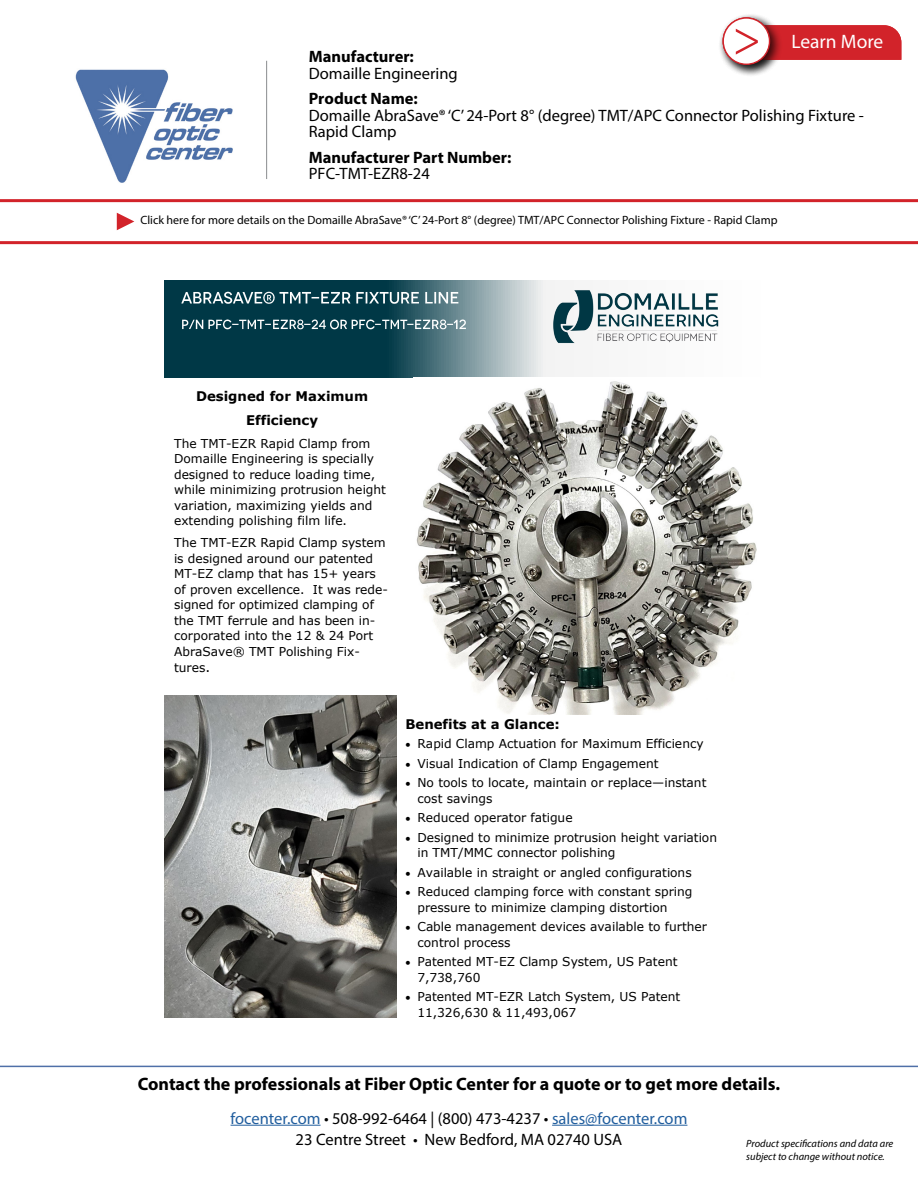
<style>
.page{position:relative;width:918px;height:1188px;background:#fff}
.page>*{position:absolute;margin:0;border:0;box-sizing:border-box;transform-origin:0 0}
.t1{font:51px "Minion Pro";color:#d2232a}
.t2{font:19.5px "Myriad Pro";color:#fff}
.t3{font:700 18px "Myriad Pro";color:#000}
.t4{font:16.5px/16.5px "Myriad Pro";color:#000}
.t5{font:16.5px "Myriad Pro";color:#215e9e}
.t6{font:700 16.5px "Myriad Pro";color:#000}
.t7{font:700 13.35px/23.5px "Verdana";color:#000;text-align:center}
.t8{font:12.15px/15.6px "Verdana";color:#000}
.t9{font:12px "Myriad Pro";color:#000}
.t10{font:italic 10.5px "Myriad Pro";color:#000}
.s1{font-weight:700}
.s2{font-size:13.35px}
.s3{color:#000}
</style>
<div class="page">
<hr style="left:231px;top:1125px;width:90px;height:1px;background:#215e9e">
<hr style="left:552px;top:1125px;width:135px;height:1px;background:#215e9e">
<hr style="left:0;top:1066px;width:918px;height:1px;background:#4f70a8">
<svg style="left:164px;top:281px;width:410px;height:97px;background:#426b75"></svg>
<img style="left:182px;top:287px;width:286px;height:18px">
<img style="left:311px;top:287px;width:19px;height:18px">
<img style="left:182px;top:316px;width:291px;height:14px">
<img style="left:232px;top:316px;width:15px;height:14px">
<img style="left:264px;top:316px;width:16px;height:14px">
<img style="left:304px;top:316px;width:15px;height:14px">
<img style="left:374px;top:316px;width:16px;height:14px">
<img style="left:407px;top:316px;width:15px;height:14px">
<img style="left:446px;top:316px;width:16px;height:14px">
<img style="left:416px;top:381px;width:341px;height:333px">
<img style="left:164px;top:696px;width:233px;height:321px">
<img style="left:552px;top:281px;width:167px;height:88px">
<img style="left:75px;top:69px;width:158px;height:114px">
<hr style="left:266px;top:61px;width:1px;height:118px;background:#8a8c8e">
<hr style="left:0;top:241px;width:918px;height:3px;background:#d2232a">
<svg style="left:117px;top:213px;width:17px;height:17px"></svg>
<div style="left:783px;top:25px;width:118px;height:35px;background:#d2232a"></div>
<div style="left:718px;top:13px;width:65px;height:64px;background:#000;opacity:.75"></div>
<div style="left:723px;top:18px;width:47px;height:46px;background:#fff;border-radius:50%"></div>
<div style="left:723px;top:17px;width:47px;height:48px;border:1px solid #d2232a;border-radius:50%"></div>
<hr style="left:0;top:199px;width:918px;height:3px;background:#d2232a">
<p class="t1" style="left:733px;top:4px;width:30px">&gt;</p>
<p class="t2" style="left:791px;top:30px;width:93px">Learn More</p>
<p class="t4" style="left:309px;top:48px;width:150px"><span class="s1">Manufacturer:<br></span>Domaille Engineering</p>
<p class="t4" style="left:309px;top:90px;width:557px"><span class="s1">Product Name:<br></span>Domaille AbraSave® ‘C’ 24-Port 8° (degree) TMT/APC Connector Polishing Fixture -<br>Rapid Clamp</p>
<p class="t6" style="left:309px;top:146px;width:204px">Manufacturer Part Number:</p>
<p class="t4" style="left:309px;top:165px;width:122px">PFC-TMT-EZR8-24</p>
<p class="t9" style="left:140px;top:212px;width:639px">Click here for more details on the Domaille AbraSave® ‘C’ 24-Port 8° (degree) TMT/APC Connector Polishing Fixture - Rapid Clamp</p>
<p class="t7" style="left:196px;top:384px;width:173px">Designed for Maximum<br>Efficiency</p>
<p class="t8" style="left:174px;top:435px;width:213px">The TMT-EZR Rapid Clamp from Domaille Engineering is specially designed to reduce loading time, while minimizing protrusion height variation, maximizing yields and extending polishing film life.</p>
<p class="t8" style="left:174px;top:535px;width:215px">The TMT-EZR Rapid Clamp system is designed around our patented<br>MT-EZ clamp that has 15+ years of proven excellence. It was rede&shy;signed for optimized clamping of the TMT ferrule and has been in&shy;corporated into the 12 &amp; 24 Port<br>AbraSave® TMT Polishing Fix&shy;tures<span class="s2">.</span></p>
<p class="t7" style="left:406px;top:712px;width:156px">Benefits at a Glance:</p>
<p class="t8" style="left:406px;top:736px;width:300px">• Rapid Clamp Actuation for Maximum Efficiency</p>
<p class="t8" style="left:406px;top:756px;width:255px">• Visual Indication of Clamp Engagement</p>
<p class="t8" style="left:417px;top:775px;width:291px;text-indent:-12px">• No tools to locate, maintain or replace—instant cost savings</p>
<p class="t8" style="left:406px;top:810px;width:169px">• Reduced operator fatigue</p>
<p class="t8" style="left:417px;top:829px;width:301px;text-indent:-12px">• Designed to minimize protrusion height variation in TMT/MMC connector polishing</p>
<p class="t8" style="left:406px;top:864px;width:288px">• Available in straight or angled configurations</p>
<p class="t8" style="left:417px;top:884px;width:277px;text-indent:-12px">• Reduced clamping force with constant spring pressure to minimize clamping distortion</p>
<p class="t8" style="left:417px;top:919px;width:291px;text-indent:-12px">• Cable management devices available to further control process</p>
<p class="t8" style="left:417px;top:954px;width:262px;text-indent:-12px">• Patented MT-EZ Clamp System, US Patent<br>7,738,760</p>
<p class="t8" style="left:417px;top:989px;width:264px;text-indent:-12px">• Patented MT-EZR Latch System, US Patent<br>11,326,630 &amp; 11,493,067</p>
<p class="t3" style="left:138px;top:1072px;width:644px">Contact the professionals at Fiber Optic Center for a quote or to get more details.</p>
<p class="t5" style="left:231px;top:1108px;width:458px">focenter.com <span class="s3">• 508-992-6464 | (800) 473-4237 •</span> sales@focenter.com</p>
<p class="t4" style="left:296px;top:1131px;width:328px">23 Centre Street • New Bedford, MA 02740 USA</p>
<p class="t10" style="left:746px;top:1137px;width:149px">Product specifications and data are</p>
<p class="t10" style="left:746px;top:1150px;width:140px">subject to change without notice.</p>
</div>
